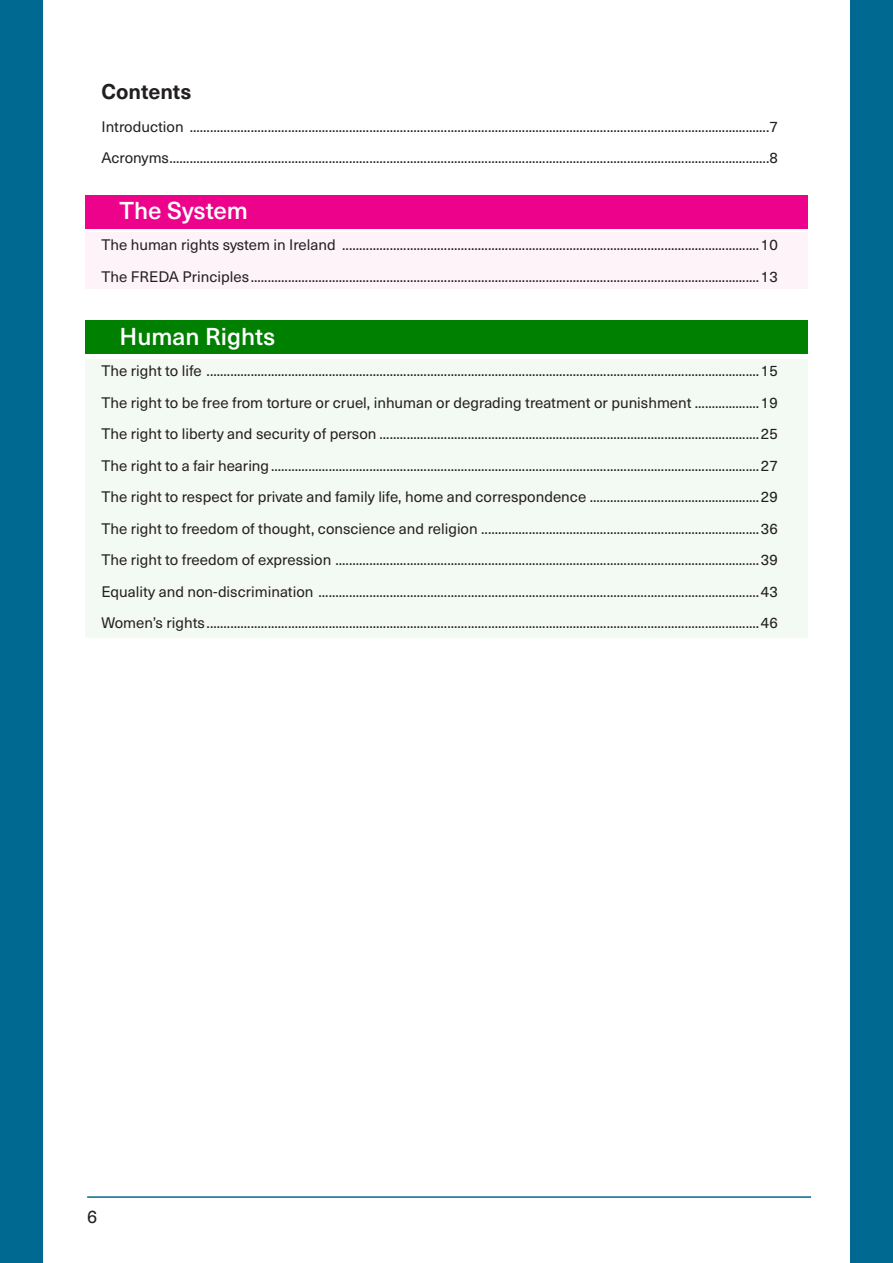
<style>
.page{position:relative;width:893px;height:1263px;background:#fff}
.page>*{position:absolute;margin:0;border:0;box-sizing:border-box;transform-origin:0 0}
.t1{font:500 24px "Neue Haas Unica W1 G";color:#fff}
.Heading_2{font:700 21px "Neue Haas Unica W1 G";color:#231f20}
.t2{font:18px "Neue Haas Unica W1 G";color:#231f20}
.t3{font:15px "Neue Haas Unica W1 G";color:#231f20}
</style>
<div class="page">
<hr style="left:87px;top:1196px;width:724px;height:2px;background:#006991">
<div style="left:850px;top:0;width:43px;height:1263px;background:#006991"></div>
<div style="left:0;top:0;width:43px;height:1263px;background:#006991"></div>
<div style="left:85px;top:321px;width:723px;height:33px;background:#008000"></div>
<div style="left:85px;top:196px;width:723px;height:33px;background:#ed028c"></div>
<div style="left:85px;top:359px;width:723px;height:278px;background:#f3f9f3"></div>
<div style="left:85px;top:233px;width:723px;height:56px;background:#fef3f9"></div>
<p class="Heading_2" style="left:102px;top:76px;width:91px">Contents</p>
<p class="t3" style="left:102px;top:115px;width:678px">Introduction ...........................................................................................................................................................................7</p>
<p class="t3" style="left:102px;top:147px;width:678px">Acronyms.................................................................................................................................................................................8</p>
<p class="t1" style="left:120px;top:192px;width:130px">The System</p>
<p class="t3" style="left:102px;top:234px;width:678px">The human rights system in Ireland ...........................................................................................................................10</p>
<p class="t3" style="left:102px;top:265px;width:678px">The FREDA Principles......................................................................................................................................................13</p>
<p class="t1" style="left:120px;top:318px;width:157px">Human Rights</p>
<p class="t3" style="left:102px;top:360px;width:678px">The right to life ...................................................................................................................................................................15</p>
<p class="t3" style="left:102px;top:391px;width:678px">The right to be free from torture or cruel, inhuman or degrading treatment or punishment ...................19</p>
<p class="t3" style="left:102px;top:423px;width:678px">The right to liberty and security of person ................................................................................................................25</p>
<p class="t3" style="left:102px;top:454px;width:678px">The right to a fair hearing................................................................................................................................................27</p>
<p class="t3" style="left:102px;top:486px;width:678px">The right to respect for private and family life, home and correspondence ..................................................29</p>
<p class="t3" style="left:102px;top:517px;width:678px">The right to freedom of thought, conscience and religion ..................................................................................36</p>
<p class="t3" style="left:102px;top:549px;width:678px">The right to freedom of expression .............................................................................................................................39</p>
<p class="t3" style="left:102px;top:580px;width:678px">Equality and non-discrimination ..................................................................................................................................43</p>
<p class="t3" style="left:102px;top:612px;width:678px">Women’s rights...................................................................................................................................................................46</p>
<p class="t2" style="left:87px;top:1203px;width:12px">6</p>
</div>
